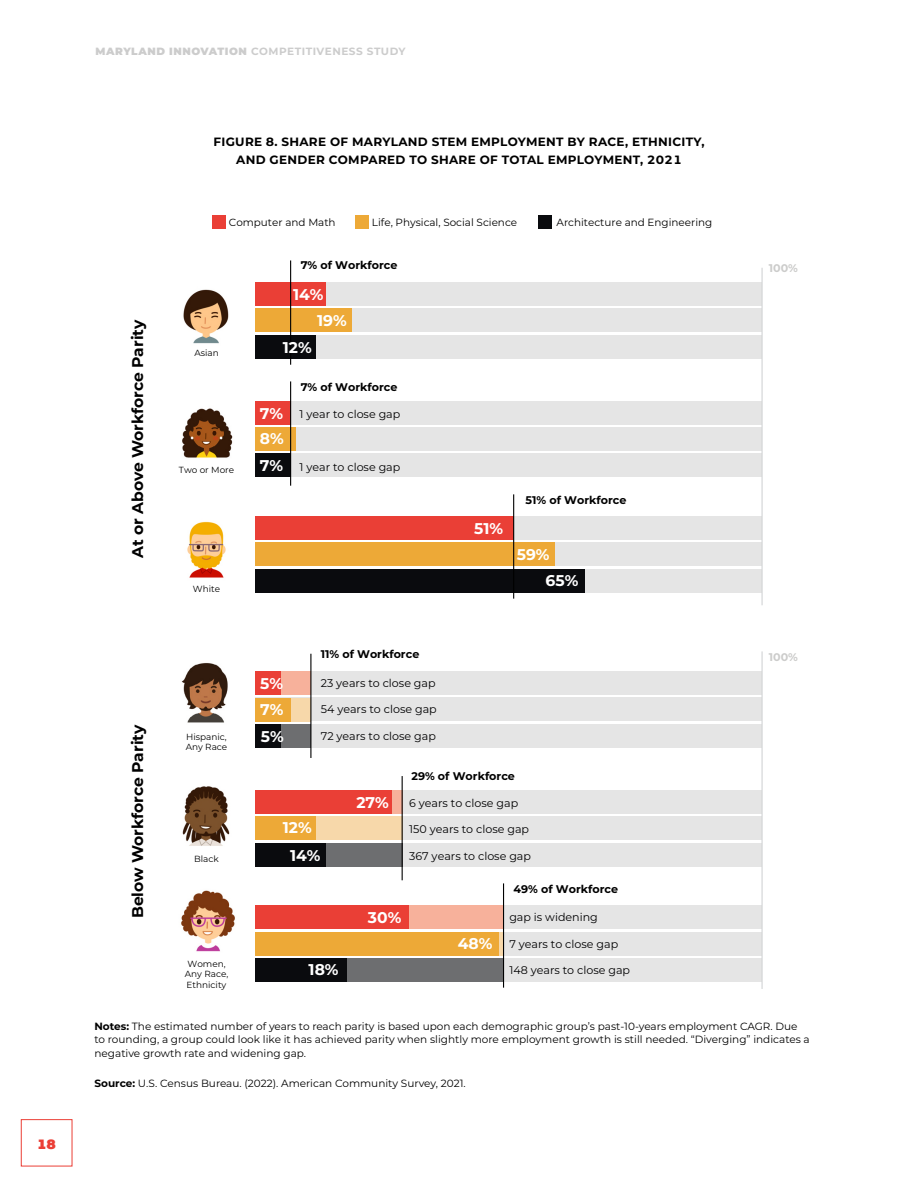
<style>
.page{position:relative;width:918px;height:1188px;background:#fff}
.page>*{position:absolute;margin:0;border:0;box-sizing:border-box;transform-origin:0 0}
.t1{font:700 15.6px/25.7px "Montserrat";color:#fff}
.t2{font:700 15.6px "Montserrat";letter-spacing:-.005em;color:#000}
.t3{font:900 13.5px "Montserrat";color:#eb3f36}
.t4{font:700 12px/18px "Montserrat";letter-spacing:.025em;color:#000}
.t5{font:11.1px "Montserrat";color:#000001}
.t6{font:700 11.1px "Montserrat";color:#000001}
.t7{font:700 11.1px "Montserrat";color:#cccccb}
.t8{font:10.5px/13.5px "Montserrat";color:#000}
.t9{font:700 10.5px "Montserrat";letter-spacing:.05em;color:#ccc}
.t10{font:10.35px "Montserrat";color:#000001}
.t11{font:8.85px/10.6px "Montserrat";color:#000001}
.s1{font-weight:900}
.s2{font-weight:700}
</style>
<div class="page">
<div style="left:21px;top:1119px;width:51px;height:47px;border:1px solid #eb3f36"></div>
<div style="left:255px;top:335px;width:507px;height:23px;background:#e5e5e5"></div>
<div style="left:255px;top:308px;width:507px;height:24px;background:#e5e5e5"></div>
<div style="left:255px;top:308px;width:96px;height:24px;background:#eda937"></div>
<div style="left:255px;top:282px;width:507px;height:24px;background:#e5e5e5"></div>
<div style="left:255px;top:335px;width:61px;height:23px;background:#0a0b0e"></div>
<div style="left:255px;top:282px;width:71px;height:24px;background:#ea3f36"></div>
<hr style="left:290px;top:260px;width:1px;height:105px;background:#000">
<img style="left:183px;top:289px;width:46px;height:55px">
<div style="left:255px;top:569px;width:507px;height:24px;background:#e5e5e5"></div>
<div style="left:255px;top:516px;width:507px;height:24px;background:#e5e5e5"></div>
<div style="left:255px;top:542px;width:507px;height:24px;background:#e5e5e5"></div>
<div style="left:255px;top:569px;width:330px;height:24px;background:#0a0b0e"></div>
<div style="left:255px;top:542px;width:299px;height:24px;background:#eda937"></div>
<div style="left:255px;top:516px;width:259px;height:24px;background:#ea3f36"></div>
<hr style="left:513px;top:494px;width:1px;height:105px;background:#000">
<img style="left:187px;top:521px;width:39px;height:57px">
<div style="left:255px;top:401px;width:507px;height:23px;background:#e5e5e5"></div>
<div style="left:255px;top:453px;width:507px;height:24px;background:#e5e5e5"></div>
<div style="left:255px;top:427px;width:507px;height:24px;background:#e5e5e5"></div>
<div style="left:255px;top:453px;width:36px;height:24px;background:#0a0b0e"></div>
<div style="left:255px;top:427px;width:41px;height:24px;background:#eda937"></div>
<div style="left:255px;top:401px;width:36px;height:23px;background:#ea3f36"></div>
<img style="left:182px;top:408px;width:51px;height:50px">
<hr style="left:290px;top:381px;width:1px;height:105px;background:#000">
<div style="left:355px;top:216px;width:13px;height:13px;background:#eda937"></div>
<div style="left:539px;top:216px;width:13px;height:13px;background:#0a0b0e"></div>
<div style="left:212px;top:216px;width:13px;height:13px;background:#ea3f36"></div>
<hr style="left:762px;top:268px;width:1px;height:337px;background:#d1d3d4">
<div style="left:255px;top:724px;width:507px;height:24px;background:#e5e5e5"></div>
<div style="left:255px;top:697px;width:507px;height:24px;background:#e5e5e5"></div>
<div style="left:255px;top:671px;width:507px;height:24px;background:#e5e5e5"></div>
<div style="left:255px;top:698px;width:56px;height:23px;background:#f7d8aa"></div>
<div style="left:255px;top:724px;width:56px;height:24px;background:#6d6e70"></div>
<div style="left:255px;top:724px;width:25px;height:24px;background:#0a0b0e"></div>
<div style="left:255px;top:698px;width:36px;height:23px;background:#eda937"></div>
<div style="left:255px;top:671px;width:56px;height:24px;background:#f7b19b"></div>
<div style="left:255px;top:671px;width:25px;height:24px;background:#ea3f36"></div>
<img style="left:181px;top:663px;width:47px;height:60px">
<hr style="left:310px;top:654px;width:1px;height:104px;background:#000">
<div style="left:255px;top:932px;width:507px;height:24px;background:#e5e5e5"></div>
<div style="left:255px;top:932px;width:249px;height:24px;background:linear-gradient(to bottom,#f7d8aa,#f7d8aa)"></div>
<div style="left:255px;top:958px;width:507px;height:24px;background:#e5e5e5"></div>
<div style="left:255px;top:958px;width:249px;height:24px;background:#6d6e70"></div>
<div style="left:255px;top:905px;width:507px;height:24px;background:#e5e5e5"></div>
<div style="left:255px;top:905px;width:249px;height:24px;background:#f7b19b"></div>
<div style="left:255px;top:958px;width:91px;height:24px;background:#0a0b0e"></div>
<div style="left:255px;top:932px;width:243px;height:24px;background:#eda937"></div>
<div style="left:255px;top:905px;width:154px;height:24px;background:#ea3f36"></div>
<img style="left:181px;top:890px;width:54px;height:62px">
<hr style="left:503px;top:883px;width:1px;height:105px;background:#000">
<div style="left:255px;top:790px;width:507px;height:24px;background:#e5e5e5"></div>
<div style="left:255px;top:790px;width:147px;height:24px;background:#f7b19b"></div>
<div style="left:255px;top:843px;width:507px;height:24px;background:#e5e5e5"></div>
<div style="left:255px;top:816px;width:507px;height:24px;background:#e5e5e5"></div>
<div style="left:255px;top:843px;width:147px;height:24px;background:#6d6e70"></div>
<div style="left:255px;top:843px;width:71px;height:24px;background:#0a0b0e"></div>
<div style="left:255px;top:816px;width:147px;height:24px;background:#f7d8aa"></div>
<div style="left:255px;top:816px;width:61px;height:24px;background:#eda937"></div>
<div style="left:255px;top:790px;width:137px;height:24px;background:#ea3f36"></div>
<hr style="left:402px;top:776px;width:1px;height:104px;background:#000">
<img style="left:182px;top:786px;width:48px;height:60px">
<hr style="left:762px;top:651px;width:1px;height:338px;background:#d1d3d4">
<p class="t3" style="left:37px;top:1134px;width:20px">18</p>
<p class="t9" style="left:96px;top:44px;width:312px"><span class="s1">MARYLAND INNOVATION</span> COMPETITIVENESS STUDY</p>
<p class="t4" style="left:214px;top:133px;width:23px">FIgur</p>
<p class="t4" style="left:236px;top:133px;width:470px;text-indent:18px">e 8. SHARE OF MARYLAND STEM EMPLOYMENT BY RACE, ETHNICITY,<br>AND GENDER COMPARED TO SHARE OF TOTAL EMPLOYMENT, 2021</p>
<h1 class="t2" style="left:126px;top:558px;width:240px;rotate:-90deg">At or Above Workforce Parity</h1>
<h1 class="t2" style="left:126px;top:918px;width:195px;rotate:-90deg">Below Workforce Parity</h1>
<p class="t10" style="left:229px;top:215px;width:108px">Computer and Math</p>
<p class="t10" style="left:372px;top:215px;width:147px">Life, Physical, Social Science</p>
<p class="t10" style="left:557px;top:215px;width:157px">Architecture and Engineering</p>
<p class="t6" style="left:301px;top:257px;width:98px">7% of Workforce</p>
<h1 class="t1" style="left:317px;top:281px;width:31px;text-indent:-24px">14%<br>19%</h1>
<p class="t11" style="left:194px;top:347px;width:26px">Asian</p>
<h1 class="t1" style="left:283px;top:334px;width:30px">12%</h1>
<h1 class="t1" style="left:260px;top:400px;width:25px">7%<br>8%</h1>
<p class="t11" style="left:179px;top:464px;width:57px">Two or More</p>
<h1 class="t1" style="left:260px;top:452px;width:25px">7%</h1>
<p class="t6" style="left:301px;top:379px;width:98px">7% of Workforce</p>
<p class="t5" style="left:299px;top:406px;width:102px">1 year to close gap</p>
<p class="t5" style="left:299px;top:459px;width:102px">1 year to close gap</p>
<p class="t11" style="left:193px;top:583px;width:29px">White</p>
<h1 class="t1" style="left:474px;top:515px;width:30px">51%</h1>
<p class="t6" style="left:526px;top:492px;width:102px">51% of Workforce</p>
<h1 class="t1" style="left:517px;top:540px;width:34px">59%</h1>
<h1 class="t1" style="left:546px;top:567px;width:34px">65%</h1>
<p class="t11" style="left:186px;top:731px;width:43px">Hispanic,<br>Any Race</p>
<h1 class="t1" style="left:260px;top:670px;width:25px">5%<br>7%</h1>
<h1 class="t1" style="left:261px;top:723px;width:24px">5%</h1>
<p class="t6" style="left:321px;top:646px;width:100px">11% of Workforce</p>
<p class="t5" style="left:321px;top:676px;width:116px">23 years to close gap</p>
<p class="t5" style="left:321px;top:701px;width:117px">54 years to close gap</p>
<p class="t5" style="left:321px;top:728px;width:117px">72 years to close gap</p>
<h1 class="t1" style="left:356px;top:789px;width:34px">27%</h1>
<p class="t6" style="left:411px;top:768px;width:105px">29% of Workforce</p>
<p class="t5" style="left:409px;top:796px;width:111px">6 years to close gap</p>
<p class="t11" style="left:194px;top:853px;width:26px">Black</p>
<p class="t11" style="left:185px;top:958px;width:45px;text-align:center">Women,<br>Any Race,<br>Ethnicity</p>
<h1 class="t1" style="left:283px;top:814px;width:39px;line-height:27.2px;text-align:center">12%<br>14%</h1>
<h1 class="t1" style="left:309px;top:956px;width:31px">18%</h1>
<p class="t5" style="left:409px;top:821px;width:121px">150 years to close gap</p>
<p class="t5" style="left:409px;top:848px;width:123px">367 years to close gap</p>
<h1 class="t1" style="left:368px;top:904px;width:35px">30%</h1>
<h1 class="t1" style="left:458px;top:930px;width:36px">48%</h1>
<p class="t6" style="left:513px;top:881px;width:106px">49% of Workforce</p>
<p class="t5" style="left:509px;top:910px;width:90px">gap is widening</p>
<p class="t5" style="left:509px;top:936px;width:110px">7 years to close gap</p>
<p class="t5" style="left:509px;top:963px;width:122px">148 years to close gap</p>
<p class="t7" style="left:769px;top:260px;width:31px">100%</p>
<p class="t7" style="left:769px;top:650px;width:31px">100%</p>
<p class="t8" style="left:94px;top:1019px;width:717px"><span class="s2">Notes:</span> The estimated number of years to reach parity is based upon each demographic group’s past-10-years employment CAGR. Due to rounding, a group could look like it has achieved parity when slightly more employment growth is still needed. “Diverging” indicates a negative growth rate and widening gap.</p>
<p class="t8" style="left:94px;top:1076px;width:373px"><span class="s2">Source:</span> U.S. Census Bureau. (2022). American Community Survey, 2021.</p>
</div>
